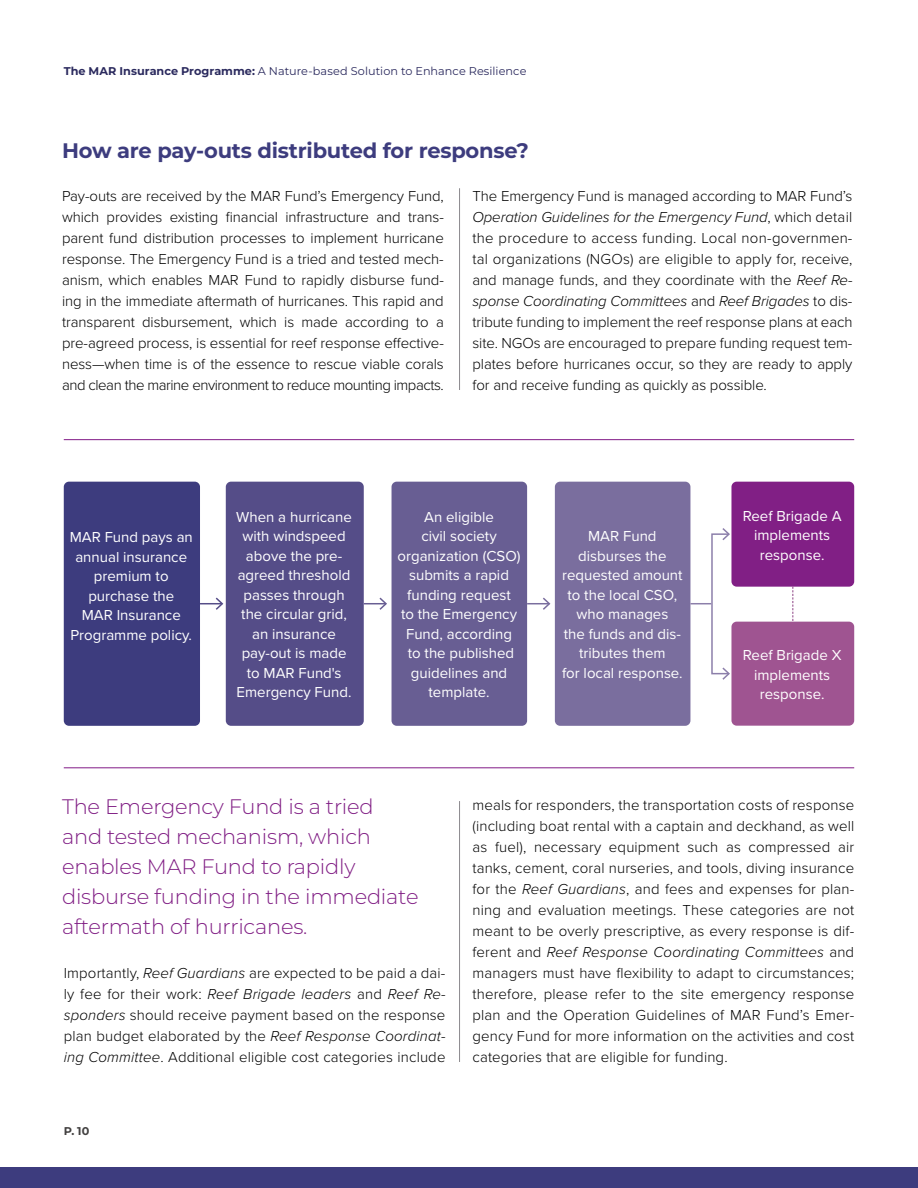
<style>
.page{position:relative;width:918px;height:1188px;background:#fff}
.page>*{position:absolute;margin:0;border:0;box-sizing:border-box;transform-origin:0 0}
.t1{font:300 21px/30px "Montserrat";letter-spacing:-.01em;color:#811f85}
.t2{font:700 21px "Montserrat";letter-spacing:-.01em;color:#3d3c7e}
.t3{font:300 15px/21px "Proxima Nova";letter-spacing:.005em;color:#000;text-align:justify}
.t4{font:15px/19.5px "Proxima Nova";color:#fff;text-align:center}
.t5{font:11.25px "Montserrat";letter-spacing:.005em;color:#2b2a5e}
.t6{font:700 11.25px "Montserrat";color:#434141}
.s1{font-weight:700}
.s2{font-style:italic}
</style>
<div class="page">
<div style="left:0;top:1167px;width:918px;height:21px;background:#3d3c7e"></div>
<div style="left:64px;top:482px;width:136px;height:244px;background:#3d3c7e;border-radius:5px"></div>
<div style="left:226px;top:482px;width:138px;height:244px;background:#554d88;border-radius:5px"></div>
<div style="left:392px;top:482px;width:135px;height:244px;background:#685e93;border-radius:5px"></div>
<div style="left:555px;top:482px;width:135px;height:244px;background:#7a6e9e;border-radius:5px"></div>
<div style="left:731px;top:482px;width:123px;height:105px;background:#811f85;border-radius:5px"></div>
<div style="left:731px;top:622px;width:123px;height:104px;background:#9f5491;border-radius:5px"></div>
<hr style="left:64px;top:768px;width:790px;height:1px;background:#821a86">
<hr style="left:64px;top:439px;width:790px;height:1px;background:#821a86">
<hr style="left:459px;top:188px;width:1px;height:202px;background:#8b898e">
<hr style="left:459px;top:801px;width:1px;height:261px;background:#8b898e">
<svg style="left:200px;top:597px;width:24px;height:13px"></svg>
<svg style="left:364px;top:597px;width:23px;height:13px"></svg>
<svg style="left:527px;top:596px;width:24px;height:15px"></svg>
<div style="left:711px;top:533px;width:19px;height:141px;border:2px solid #8c7faa"></div>
<svg style="left:721px;top:666px;width:9px;height:14px"></svg>
<svg style="left:721px;top:528px;width:9px;height:14px"></svg>
<svg style="left:690px;top:603px;width:21px;height:1px"></svg>
<svg style="left:792px;top:587px;width:1px;height:34px"></svg>
<p class="t5" style="left:64px;top:63px;width:464px"><span class="s1">The MAR Insurance Programme:</span> A Nature-based Solution to Enhance Resilience</p>
<h1 class="t2" style="left:62px;top:137px;width:468px">How are pay-outs distributed for response?</h1>
<p class="t3" style="left:62px;top:185px;width:383px">Pay-outs are received by the MAR Fund’s Emergency Fund, which provides existing financial infrastructure and trans&shy;parent fund distribution processes to implement hurricane response. The Emergency Fund is a tried and tested mech&shy;anism, which enables MAR Fund to rapidly disburse fund&shy;ing in the immediate aftermath of hurricanes. This rapid and transparent disbursement, which is made according to a pre-agreed process, is essential for reef response effective&shy;ness—when time is of the essence to rescue viable corals and clean the marine environment to reduce mounting impacts.</p>
<p class="t3" style="left:473px;top:185px;width:382px">The Emergency Fund is managed according to MAR Fund’s <span class="s2">Operation Guidelines for the Emergency Fund</span>, which detail the procedure to access funding. Local non-governmen&shy;tal organizations (NGOs) are eligible to apply for, receive, and manage funds, and they coordinate with the <span class="s2">Reef Re&shy;sponse Coordinating Committees</span> and <span class="s2">Reef Brigades</span> to dis&shy;tribute funding to implement the reef response plans at each site. NGOs are encouraged to prepare funding request tem&shy;plates before hurricanes occur, so they are ready to apply for and receive funding as quickly as possible.</p>
<p class="t4" style="left:70px;top:527px;width:125px">MAR Fund pays an annual insurance premium to purchase the<br>MAR Insurance<br>Programme policy.</p>
<p class="t4" style="left:236px;top:507px;width:117px">When a hurricane with windspeed above the pre&shy;agreed threshold passes through the circular grid, an insurance pay-out is made to MAR Fund's<br>Emergency Fund.</p>
<p class="t4" style="left:398px;top:507px;width:125px">An eligible<br>civil society organization (CSO) submits a rapid funding request<br>to the Emergency<br>Fund, according<br>to the published guidelines and template.</p>
<p class="t4" style="left:562px;top:526px;width:122px">MAR Fund disburses the requested amount to the local CSO, who manages<br>the funds and dis&shy;tributes them<br>for local response.</p>
<p class="t4" style="left:743px;top:505px;width:100px">Reef Brigade A implements response.</p>
<p class="t4" style="left:743px;top:645px;width:100px">Reef Brigade X implements response.</p>
<h1 class="t1" style="left:62px;top:791px;width:358px">The Emergency Fund is a tried and tested mechanism, which enables MAR Fund to rapidly disburse funding in the immediate aftermath of hurricanes.</h1>
<p class="t3" style="left:64px;top:962px;width:383px">Importantly, <span class="s2">Reef Guardians</span> are expected to be paid a dai&shy;ly fee for their work: <span class="s2">Reef Brigade leaders</span> and <span class="s2">Reef Re&shy;sponders</span> should receive payment based on the response plan budget elaborated by the <span class="s2">Reef Response Coordinat&shy;ing Committee</span>. Additional eligible cost categories include</p>
<p class="t6" style="left:64px;top:1124px;width:27px">P. 10</p>
<p class="t3" style="left:473px;top:794px;width:383px">meals for responders, the transportation costs of response (including boat rental with a captain and deckhand, as well as fuel), necessary equipment such as compressed air tanks, cement, coral nurseries, and tools, diving insurance for the <span class="s2">Reef Guardians</span>, and fees and expenses for plan&shy;ning and evaluation meetings. These categories are not meant to be overly prescriptive, as every response is dif&shy;ferent and <span class="s2">Reef Response Coordinating Committees</span> and managers must have flexibility to adapt to circumstances; therefore, please refer to the site emergency response plan and the Operation Guidelines of MAR Fund’s Emer&shy;gency Fund for more information on the activities and cost categories that are eligible for funding.</p>
</div>
